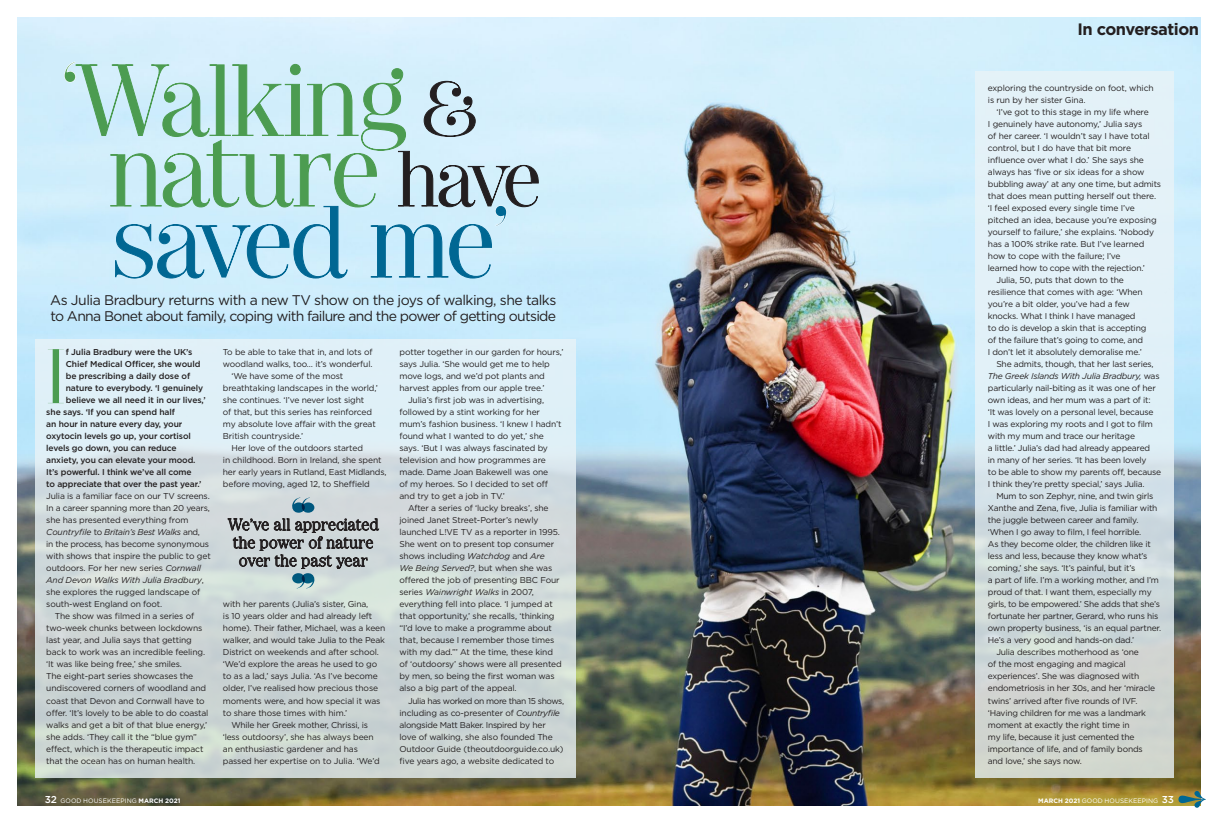
<style>
.page{position:relative;width:1219px;height:823px;background:#fff}
.page>*{position:absolute;margin:0;border:0;box-sizing:border-box;transform-origin:0 0}
.print_title{font:100.7px "Narziss";letter-spacing:-.01em;color:#4c9c51}
.print_title-2{font:100.7px "Narziss";letter-spacing:-.04em;color:#006793}
.bodycopy{font:77.1px "Narziss";color:#4c9c51}
.slug{font:700 16.5px "Gotham";letter-spacing:-.03em;color:#231f20}
.t1{font:16px/18px "Narziss";letter-spacing:.01em;color:#231f20;text-align:center}
.intro{font:14px/16px "Gotham";letter-spacing:-.05em;color:#231f20}
.bodycopy-2{font:8.5px/12px "Gotham";letter-spacing:-.015em;color:#231f20}
.bodycopy-3{font:500 8.5px "Gotham";letter-spacing:-.015em;color:#231f20}
.t2{font:6.4px "Gotham";letter-spacing:.015em;color:#fff}
.s1{font-size:77.8px;color:#231f20}
.s2{font-style:italic}
.s3{font-weight:500;font-size:10px}
.s4{font-weight:700}
</style>
<div class="page">
<img style="left:17px;top:17px;width:1184px;height:787px">
<div style="left:35px;top:339px;width:540px;height:438px;background:linear-gradient(to bottom,#e0eff7,#c6cdc9)"></div>
<div style="left:975px;top:71px;width:199px;height:706px;background:linear-gradient(to bottom,#e8faff,#cbd3d0)"></div>
<svg style="left:64px;top:62px;width:475px;height:216px"></svg>
<svg style="left:1178px;top:790px;width:28px;height:17px"></svg>
<svg style="left:291px;top:497px;width:23px;height:15px"></svg>
<svg style="left:228px;top:518px;width:151px;height:70px"></svg>
<p class="print_title" style="left:59px;top:41px;width:422px">‘Walking <span class="s1">&amp;</span></p>
<p class="print_title" style="left:109px;top:111px;width:434px">nature <span class="s1">have</span></p>
<p class="print_title-2" style="left:112px;top:182px;width:401px">saved me’</p>
<p class="intro" style="left:50px;top:291px;width:508px">As Julia Bradbury returns with a new TV show on the joys of walking, she talks to Anna Bonet about family, coping with failure and the power of getting outside</p>
<p class="bodycopy" style="left:46px;top:330px;width:21px">I</p>
<p class="bodycopy-3" style="left:66px;top:346px;width:128px">f Julia Bradbury were the UK’s</p>
<p class="bodycopy-3" style="left:66px;top:358px;width:136px">Chief Medical Officer, she would</p>
<p class="bodycopy-3" style="left:66px;top:370px;width:126px">be prescribing a daily dose of</p>
<p class="bodycopy-3" style="left:66px;top:382px;width:139px">nature to everybody. ‘I genuinely</p>
<p class="bodycopy-3" style="left:66px;top:394px;width:141px">believe we all need it in our lives,’</p>
<p class="bodycopy-3" style="left:46px;top:406px;width:130px">she says. ‘If you can spend half</p>
<p class="bodycopy-3" style="left:46px;top:418px;width:138px">an hour in nature every day, your</p>
<p class="bodycopy-3" style="left:46px;top:430px;width:146px">oxytocin levels go up, your cortisol</p>
<p class="bodycopy-3" style="left:46px;top:442px;width:132px">levels go down, you can reduce</p>
<p class="bodycopy-3" style="left:46px;top:454px;width:151px">anxiety, you can elevate your mood.</p>
<p class="bodycopy-3" style="left:46px;top:466px;width:147px">It’s powerful. I think we’ve all come</p>
<p class="bodycopy-3" style="left:46px;top:478px;width:157px">to appreciate that over the past year.’</p>
<p class="bodycopy-2" style="left:46px;top:490px;width:166px">Julia is a familiar face on our TV screens.<br>In a career spanning more than 20 years, she has presented everything from <span class="s2">Countryfile</span> to <span class="s2">Britain’s Best Walks</span> and,<br>in the process, has become synonymous with shows that inspire the public to get outdoors. For her new series <span class="s2">Cornwall And Devon Walks With Julia Bradbury</span>, she explores the rugged landscape of south-west England on foot.</p>
<p class="bodycopy-2" style="left:46px;top:610px;width:164px;text-indent:9px">The show was filmed in a series of two-week chunks between lockdowns last year, and Julia says that getting back to work was an incredible feeling. ‘It was like being free,’ she smiles.<br>The eight-part series showcases the undiscovered corners of woodland and coast that Devon and Cornwall have to offer. ‘It’s lovely to be able to do coastal walks and get a bit of that blue energy,’ she adds. ‘They call it the “blue gym” effect, which is the therapeutic impact that the ocean has on human health.</p>
<p class="bodycopy-2" style="left:223px;top:346px;width:151px">To be able to take that in, and lots of woodland walks, too… it’s wonderful.</p>
<p class="bodycopy-2" style="left:223px;top:370px;width:157px;text-indent:9px">‘We have some of the most breathtaking landscapes in the world,’ she continues. ‘I’ve never lost sight<br>of that, but this series has reinforced my absolute love affair with the great British countryside.’</p>
<p class="bodycopy-2" style="left:223px;top:442px;width:165px;text-indent:9px">Her love of the outdoors started<br>in childhood. Born in Ireland, she spent her early years in Rutland, East Midlands, before moving, aged 12, to Sheffield</p>
<p class="t1" style="left:228px;top:515px;width:152px">We’ve all appreciated the power of nature over the past year</p>
<p class="bodycopy-2" style="left:223px;top:598px;width:164px">with her parents (Julia’s sister, Gina,<br>is 10 years older and had already left home). Their father, Michael, was a keen walker, and would take Julia to the Peak District on weekends and after school. ‘We’d explore the areas he used to go to as a lad,’ says Julia. ‘As I’ve become older, I’ve realised how precious those moments were, and how special it was to share those times with him.’</p>
<p class="bodycopy-2" style="left:223px;top:718px;width:158px;text-indent:9px">While her Greek mother, Chrissi, is ‘less outdoorsy’, she has always been an enthusiastic gardener and has passed her expertise on to Julia. ‘We’d</p>
<p class="bodycopy-2" style="left:399px;top:346px;width:165px">potter together in our garden for hours,’ says Julia. ‘She would get me to help move logs, and we’d pot plants and harvest apples from our apple tree.’</p>
<p class="bodycopy-2" style="left:399px;top:394px;width:164px;text-indent:9px">Julia’s first job was in advertising, followed by a stint working for her mum’s fashion business. ‘I knew I hadn’t found what I wanted to do yet,’ she says. ‘But I was always fascinated by television and how programmes are made. Dame Joan Bakewell was one<br>of my heroes. So I decided to set off and try to get a job in TV.’</p>
<p class="bodycopy-2" style="left:399px;top:502px;width:164px;text-indent:9px">After a series of ‘lucky breaks’, she joined Janet Street-Porter’s newly launched L!VE TV as a reporter in 1995.<br>She went on to present top consumer shows including <span class="s2">Watchdog</span> and <span class="s2">Are<br>We Being Served?</span>, but when she was offered the job of presenting BBC Four series <span class="s2">Wainwright Walks</span> in 2007, everything fell into place. ‘I jumped at that opportunity,’ she recalls, ‘thinking “I’d love to make a programme about that, because I remember those times with my dad.”’ At the time, these kind of ‘outdoorsy’ shows were all presented by men, so being the first woman was also a big part of the appeal.</p>
<p class="bodycopy-2" style="left:399px;top:694px;width:166px;text-indent:9px">Julia has worked on more than 15 shows, including as co-presenter of <span class="s2">Countryfile </span>alongside Matt Baker. Inspired by her love of walking, she also founded The Outdoor Guide (theoutdoorguide.co.uk) five years ago, a website dedicated to</p>
<p class="slug" style="left:1077px;top:18px;width:123px">In conversation</p>
<p class="bodycopy-2" style="left:988px;top:82px;width:167px">exploring the countryside on foot, which is run by her sister Gina.</p>
<p class="bodycopy-2" style="left:988px;top:106px;width:175px;text-indent:9px">‘I’ve got to this stage in my life where<br>I genuinely have autonomy,’ Julia says<br>of her career. ‘I wouldn’t say I have total control, but I do have that bit more influence over what I do.’ She says she always has ‘five or six ideas for a show bubbling away’ at any one time, but admits that does mean putting herself out there. ‘I feel exposed every single time I’ve pitched an idea, because you’re exposing yourself to failure,’ she explains. ‘Nobody has a 100% strike rate. But I’ve learned how to cope with the failure; I’ve<br>learned how to cope with the rejection.’</p>
<p class="bodycopy-2" style="left:988px;top:274px;width:160px;text-indent:9px">Julia, 50, puts that down to the resilience that comes with age: ‘When you’re a bit older, you’ve had a few knocks. What I think I have managed<br>to do is develop a skin that is accepting of the failure that’s going to come, and I don’t let it absolutely demoralise me.’</p>
<p class="bodycopy-2" style="left:988px;top:358px;width:175px;text-indent:9px">She admits, though, that her last series, <span class="s2">The Greek Islands With Julia Bradbury,</span> was particularly nail-biting as it was one of her own ideas, and her mum was a part of it:<br>‘It was lovely on a personal level, because<br>I was exploring my roots and I got to film with my mum and trace our heritage<br>a little.’ Julia’s dad had already appeared<br>in many of her series. ‘It has been lovely<br>to be able to show my parents off, because I think they’re pretty special,’ says Julia.</p>
<p class="bodycopy-2" style="left:988px;top:490px;width:175px;text-indent:9px">Mum to son Zephyr, nine, and twin girls Xanthe and Zena, five, Julia is familiar with the juggle between career and family. ‘When I go away to film, I feel horrible.<br>As they become older, the children like it less and less, because they know what’s coming,’ she says. ‘It’s painful, but it’s<br>a part of life. I’m a working mother, and I’m proud of that. I want them, especially my girls, to be empowered.’ She adds that she’s fortunate her partner, Gerard, who runs his own property business, ‘is an equal partner.<br>He’s a very good and hands-on dad.’</p>
<p class="bodycopy-2" style="left:988px;top:646px;width:169px;text-indent:9px">Julia describes motherhood as ‘one<br>of the most engaging and magical experiences’. She was diagnosed with endometriosis in her 30s, and her ‘miracle twins’ arrived after five rounds of IVF. ‘Having children for me was a landmark moment at exactly the right time in<br>my life, because it just cemented the importance of life, and of family bonds and love,’ she says now.</p>
<p class="t2" style="left:45px;top:796px;width:137px"><span class="s3">32</span> GOOD HOUSEKEEPING <span class="s4">MARCH 2021</span></p>
<p class="t2" style="left:1038px;top:796px;width:137px"><span class="s4">MARCH 2021</span> GOOD HOUSEKEEPING <span class="s3">33</span></p>
</div>
